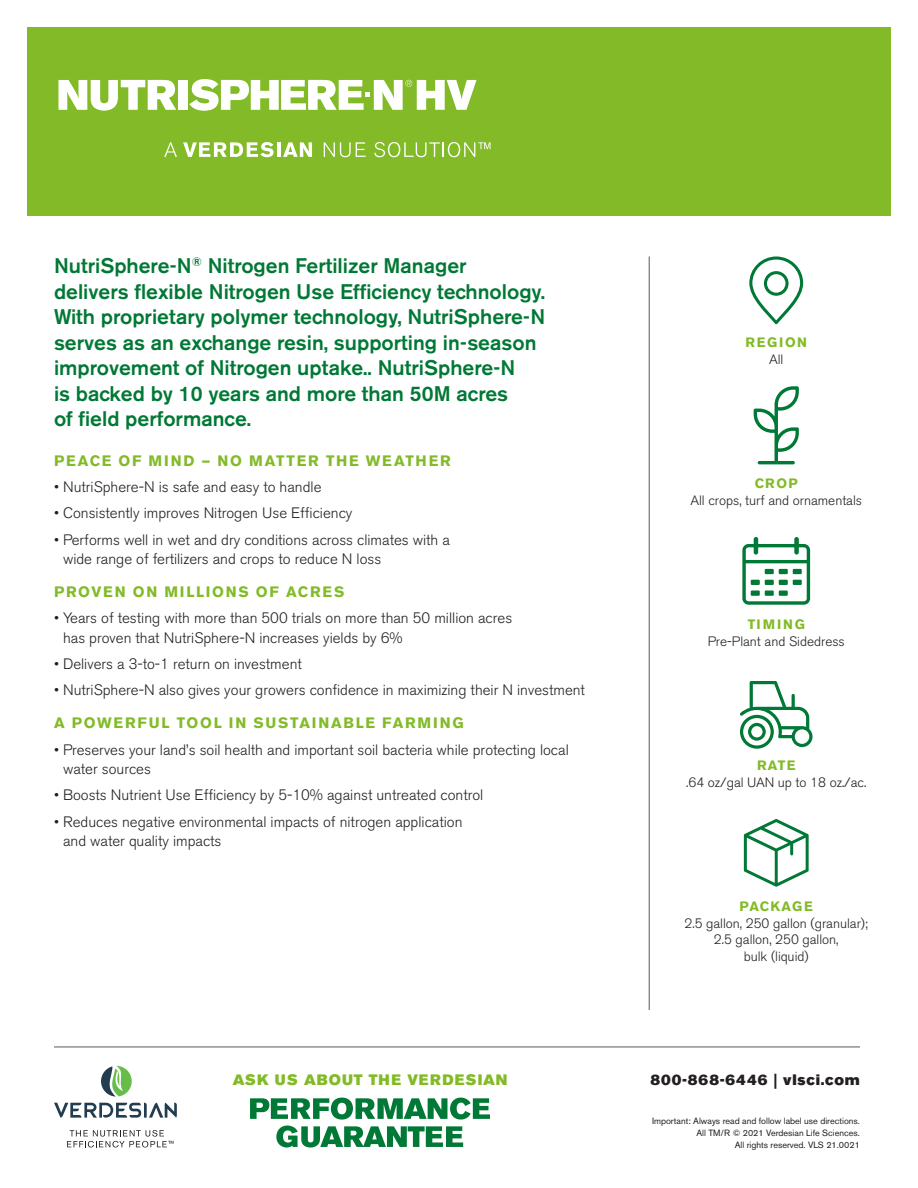
<style>
.page{position:relative;width:918px;height:1188px;background:#fff}
.page>*{position:absolute;margin:0;border:0;box-sizing:border-box;transform-origin:0 0}
.t1{font:500 21px/25.5px "Akzidenz Grotesk BE";color:#007836}
.t2{font:300 15px/19.5px "Akzidenz Grotesk BE";color:#231f20}
.t3{font:700 15px "Akzidenz Grotesk BE";letter-spacing:.115em;color:#82bb27}
.t4{font:15px "Akzidenz Grotesk BE Super";letter-spacing:.08em;color:#82bb27}
.t5{font:15px "Akzidenz Grotesk BE Super";letter-spacing:.05em;color:#231f20}
.t6{font:300 13.5px/16.5px "Akzidenz Grotesk BE";color:#231f20;text-align:center}
.t7{font:700 13.5px "Akzidenz Grotesk BE";letter-spacing:.1em;color:#82bb27}
.t8{font:9px "Akzidenz Grotesk BE";color:#231f20}
.t9{font:9px "Akzidenz Grotesk Pro";color:#231f20}
</style>
<div class="page">
<div style="left:27px;top:27px;width:864px;height:189px;background:#82bb27"></div>
<hr style="left:649px;top:256px;width:1px;height:754px;background:#57585a">
<svg style="left:740px;top:681px;width:73px;height:68px"></svg>
<svg style="left:744px;top:819px;width:65px;height:68px"></svg>
<svg style="left:742px;top:537px;width:68px;height:68px"></svg>
<div style="left:779px;top:569px;width:9px;height:5px;background:#007836"></div>
<div style="left:793px;top:569px;width:9px;height:5px;background:#007836"></div>
<div style="left:793px;top:580px;width:9px;height:5px;background:#007836"></div>
<div style="left:779px;top:580px;width:9px;height:5px;background:#007836"></div>
<div style="left:779px;top:591px;width:9px;height:5px;background:#007836"></div>
<div style="left:765px;top:580px;width:9px;height:5px;background:#007836"></div>
<div style="left:765px;top:591px;width:9px;height:5px;background:#007836"></div>
<div style="left:751px;top:580px;width:9px;height:5px;background:#007836"></div>
<div style="left:751px;top:591px;width:9px;height:5px;background:#007836"></div>
<div style="left:765px;top:569px;width:9px;height:5px;background:#007836"></div>
<svg style="left:754px;top:386px;width:45px;height:78px"></svg>
<svg style="left:749px;top:256px;width:54px;height:68px"></svg>
<hr style="left:54px;top:1047px;width:806px;height:1px;background:#57585a">
<svg style="left:101px;top:1066px;width:31px;height:31px"></svg>
<svg style="left:54px;top:1103px;width:123px;height:15px"></svg>
<svg style="left:67px;top:1130px;width:106px;height:17px"></svg>
<svg style="left:250px;top:1098px;width:240px;height:22px"></svg>
<svg style="left:276px;top:1126px;width:187px;height:21px"></svg>
<svg style="left:58px;top:80px;width:118px;height:31px"></svg>
<div style="left:178px;top:80px;width:10px;height:30px;background:#fff"></div>
<svg style="left:189px;top:79px;width:288px;height:32px"></svg>
<svg style="left:164px;top:142px;width:13px;height:15px"></svg>
<svg style="left:183px;top:142px;width:91px;height:15px"></svg>
<hr style="left:277px;top:142px;width:4px;height:15px;background:#fff">
<svg style="left:283px;top:142px;width:29px;height:15px"></svg>
<svg style="left:324px;top:142px;width:42px;height:15px"></svg>
<svg style="left:374px;top:142px;width:116px;height:15px"></svg>
<p class="t1" style="left:54px;top:253px;width:493px">NutriSphere-N<sup>®</sup> Nitrogen Fertilizer Manager delivers flexible Nitrogen Use Efficiency technology.<br>With proprietary polymer technology, NutriSphere-N serves as an exchange resin, supporting in-season improvement of Nitrogen uptake.. NutriSphere-N<br>is backed by 10 years and more than 50M acres<br>of field performance.</p>
<p class="t3" style="left:54px;top:452px;width:398px">PEACE OF MIND — NO MATTER THE WEATHER</p>
<p class="t2" style="left:54px;top:478px;width:269px">• NutriSphere-N is safe and easy to handle</p>
<p class="t2" style="left:54px;top:504px;width:300px">• Consistently improves Nitrogen Use Efficiency</p>
<p class="t2" style="left:63px;top:530px;width:388px;text-indent:-9px">• Performs well in wet and dry conditions across climates with a wide range of fertilizers and crops to reduce N loss</p>
<p class="t3" style="left:54px;top:583px;width:292px">PROVEN ON MILLIONS OF ACRES</p>
<p class="t2" style="left:63px;top:609px;width:451px;text-indent:-9px">• Years of testing with more than 500 trials on more than 50 million acres has proven that NutriSphere-N increases yields by 6%</p>
<p class="t2" style="left:54px;top:655px;width:249px">• Delivers a 3-to-1 return on investment</p>
<p class="t2" style="left:54px;top:681px;width:533px">• NutriSphere-N also gives your growers confidence in maximizing their N investment</p>
<p class="t3" style="left:54px;top:715px;width:411px">A POWERFUL TOOL IN SUSTAINABLE FARMING</p>
<p class="t2" style="left:63px;top:740px;width:507px;text-indent:-9px">• Preserves your land’s soil health and important soil bacteria while protecting local water sources</p>
<p class="t2" style="left:54px;top:786px;width:431px">• Boosts Nutrient Use Efficiency by 5-10% against untreated control</p>
<p class="t2" style="left:63px;top:812px;width:401px;text-indent:-9px">• Reduces negative environmental impacts of nitrogen application and water quality impacts</p>
<p class="t7" style="left:745px;top:334px;width:63px">REGION</p>
<p class="t6" style="left:769px;top:351px;width:16px">All</p>
<p class="t7" style="left:755px;top:475px;width:45px">CROP</p>
<p class="t6" style="left:690px;top:492px;width:173px">All crops, turf and ornamentals</p>
<p class="t7" style="left:748px;top:616px;width:59px">TIMING</p>
<p class="t6" style="left:708px;top:633px;width:139px">Pre-Plant and Sidedress</p>
<p class="t7" style="left:757px;top:757px;width:40px">RATE</p>
<p class="t6" style="left:686px;top:774px;width:182px">.64 oz/gal UAN up to 18 oz./ac.</p>
<p class="t7" style="left:740px;top:898px;width:75px">PACKAGE</p>
<p class="t6" style="left:685px;top:915px;width:185px">2.5 gallon, 250 gallon (granular);<br>2.5 gallon, 250 gallon,<br>bulk (liquid)</p>
<p class="t4" style="left:233px;top:1071px;width:276px">ASK US ABOUT THE VERDESIAN</p>
<p class="t5" style="left:650px;top:1071px;width:211px">800-868-6446 | vlsci.com</p>
<p class="t8" style="left:652px;top:1115px;width:209px">Important: Always read and follow label use directions.</p>
<p class="t9" style="left:696px;top:1127px;width:165px">All TM/R © 2021 Verdesian Life Sciences.</p>
<p class="t8" style="left:735px;top:1139px;width:127px">All rights reserved. VLS 21.0021</p>
</div>
